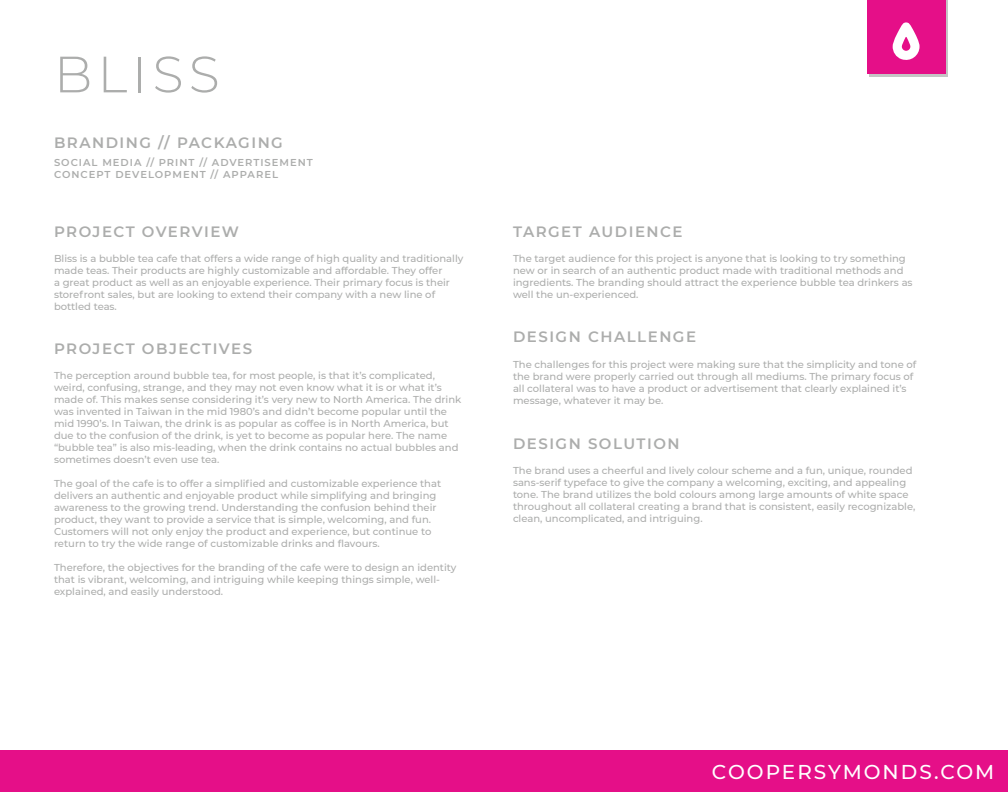
<style>
.page{position:relative;width:1008px;height:792px;background:#fff}
.page>*{position:absolute;margin:0;border:0;box-sizing:border-box;transform-origin:0 0}
.t1{font:300 51px "Montserrat";letter-spacing:.1em;color:#acadac}
.t2{font:500 20px "Montserrat";letter-spacing:.1em;color:#fff}
.t3{font:600 15px "Montserrat";letter-spacing:.1em;color:#acadac}
.t4{font:500 10px/12px "Montserrat";color:#acadac}
.t5{font:600 10px/12px "Montserrat";letter-spacing:.1em;color:#acadac}
</style>
<div class="page">
<div style="left:0;top:750px;width:1008px;height:42px;background:#e50f88"></div>
<div style="left:870px;top:0;width:78px;height:77px;background:linear-gradient(to right,#c5c5c5,#c5c5c5)"></div>
<div style="left:867px;top:0;width:78px;height:74px;background:#e50f88"></div>
<svg style="left:892px;top:22px;width:28px;height:38px"></svg>
<h1 class="t1" style="left:54px;top:40px;width:167px">BLISS</h1>
<h3 class="t3" style="left:54px;top:132px;width:230px">BRANDING // PACKAGING</h3>
<p class="t5" style="left:54px;top:156px;width:261px">SOCIAL MEDIA // PRINT // ADVERTISEMENT<br>CONCEPT DEVELOPMENT // APPAREL</p>
<h3 class="t3" style="left:54px;top:221px;width:187px">PROJECT OVERVIEW</h3>
<p class="t4" style="left:54px;top:252px;width:411px">Bliss is a bubble tea cafe that offers a wide range of high quality and traditionally made teas. Their products are highly customizable and affordable. They offer<br>a great product as well as an enjoyable experience. Their primary focus is their storefront sales, but are looking to extend their company with a new line of bottled teas.</p>
<h3 class="t3" style="left:54px;top:338px;width:200px">PROJECT OBJECTIVES</h3>
<p class="t4" style="left:54px;top:369px;width:409px">The perception around bubble tea, for most people, is that it’s complicated, weird, confusing, strange, and they may not even know what it is or what it’s made of. This makes sense considering it’s very new to North America. The drink was invented in Taiwan in the mid 1980’s and didn’t become popular until the mid 1990’s. In Taiwan, the drink is as popular as coffee is in North America, but due to the confusion of the drink, is yet to become as popular here. The name “bubble tea” is also mis-leading, when the drink contains no actual bubbles and sometimes doesn’t even use tea.</p>
<p class="t4" style="left:54px;top:477px;width:389px">The goal of the cafe is to offer a simplified and customizable experience that delivers an authentic and enjoyable product while simplifying and bringing awareness to the growing trend. Understanding the confusion behind their product, they want to provide a service that is simple, welcoming, and fun.<br>Customers will not only enjoy the product and experience, but continue to return to try the wide range of customizable drinks and flavours.</p>
<p class="t4" style="left:54px;top:561px;width:404px">Therefore, the objectives for the branding of the cafe were to design an identity that is vibrant, welcoming, and intriguing while keeping things simple, well&shy;explained, and easily understood.</p>
<h3 class="t3" style="left:513px;top:221px;width:171px">TARGET AUDIENCE</h3>
<p class="t4" style="left:513px;top:252px;width:401px">The target audience for this project is anyone that is looking to try something new or in search of an authentic product made with traditional methods and ingredients. The branding should attract the experience bubble tea drinkers as well the un-experienced.</p>
<h3 class="t3" style="left:513px;top:326px;width:185px">DESIGN CHALLENGE</h3>
<p class="t4" style="left:513px;top:358px;width:405px">The challenges for this project were making sure that the simplicity and tone of the brand were properly carried out through all mediums. The primary focus of all collateral was to have a product or advertisement that clearly explained it’s message, whatever it may be.</p>
<h3 class="t3" style="left:513px;top:433px;width:168px">DESIGN SOLUTION</h3>
<p class="t4" style="left:513px;top:464px;width:404px">The brand uses a cheerful and lively colour scheme and a fun, unique, rounded sans-serif typeface to give the company a welcoming, exciting, and appealing tone. The brand utilizes the bold colours among large amounts of white space throughout all collateral creating a brand that is consistent, easily recognizable, clean, uncomplicated, and intriguing.</p>
<h2 class="t2" style="left:712px;top:758px;width:284px">COOPERSYMONDS.COM</h2>
</div>
